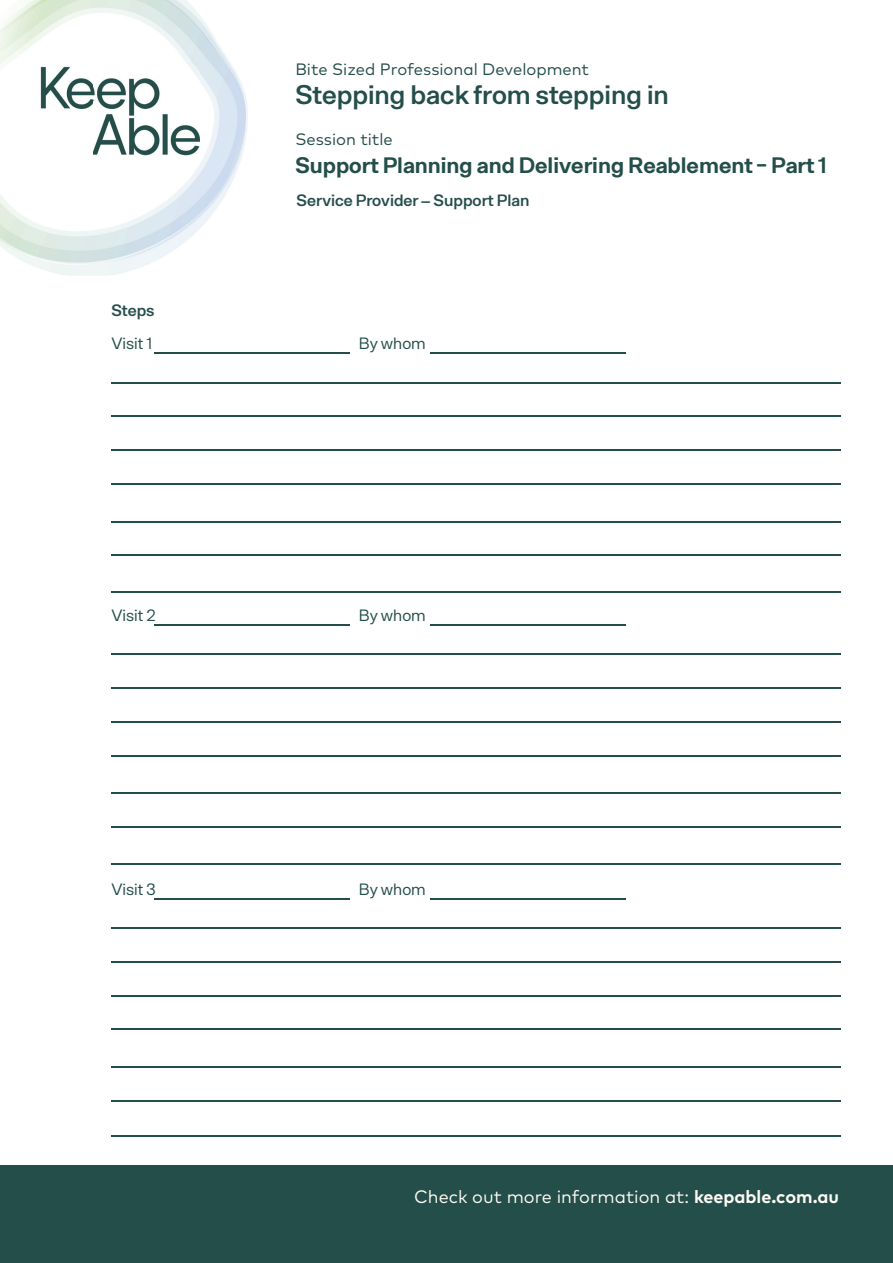
<style>
.page{position:relative;width:893px;height:1263px;background:#fff}
.page>*{position:absolute;margin:0;border:0;box-sizing:border-box;transform-origin:0 0}
.t1{font:600 27px "Arbeit";color:#244e4a}
.t2{font:700 22.5px "Arbeit";color:#244e4a}
.t3{font:18px "Mark Pro";color:#fefaf4}
.t4{font:16.5px "Mark Pro";color:#244e4a}
.t5{font:16.5px "Arbeit";color:#244e4a}
.t6{font:600 16.5px "Arbeit";color:#244e4a}
.s1{font-weight:700}
</style>
<div class="page">
<div style="left:1px;top:1165px;width:892px;height:98px;background:#244e4a"></div>
<img style="left:0;top:0;width:248px;height:276px">
<img style="left:40px;top:67px;width:160px;height:88px">
<hr style="left:111px;top:382px;width:729px;height:1px;background:#244e4a">
<hr style="left:111px;top:653px;width:729px;height:2px;background:#244e4a">
<hr style="left:111px;top:927px;width:729px;height:2px;background:#244e4a">
<hr style="left:111px;top:450px;width:729px;height:1px;background:#244e4a">
<hr style="left:111px;top:721px;width:729px;height:2px;background:#244e4a">
<hr style="left:111px;top:995px;width:729px;height:1px;background:#244e4a">
<hr style="left:111px;top:521px;width:729px;height:1px;background:#244e4a">
<hr style="left:111px;top:793px;width:729px;height:1px;background:#244e4a">
<hr style="left:111px;top:1066px;width:729px;height:2px;background:#244e4a">
<hr style="left:111px;top:415px;width:729px;height:2px;background:#244e4a">
<hr style="left:111px;top:687px;width:729px;height:2px;background:#244e4a">
<hr style="left:111px;top:961px;width:729px;height:1px;background:#244e4a">
<hr style="left:111px;top:483px;width:729px;height:2px;background:#244e4a">
<hr style="left:111px;top:755px;width:729px;height:1px;background:#244e4a">
<hr style="left:111px;top:1028px;width:729px;height:2px;background:#244e4a">
<hr style="left:111px;top:554px;width:729px;height:2px;background:#244e4a">
<hr style="left:111px;top:591px;width:729px;height:2px;background:#244e4a">
<hr style="left:111px;top:826px;width:729px;height:2px;background:#244e4a">
<hr style="left:111px;top:863px;width:729px;height:2px;background:#244e4a">
<hr style="left:111px;top:1100px;width:729px;height:1px;background:#244e4a">
<hr style="left:111px;top:1135px;width:729px;height:2px;background:#244e4a">
<hr style="left:154px;top:353px;width:196px;height:1px;background:#244e4a">
<hr style="left:154px;top:624px;width:196px;height:2px;background:#244e4a">
<hr style="left:154px;top:898px;width:196px;height:1px;background:#244e4a">
<hr style="left:430px;top:353px;width:195px;height:1px;background:#244e4a">
<hr style="left:430px;top:624px;width:195px;height:2px;background:#244e4a">
<hr style="left:430px;top:898px;width:195px;height:1px;background:#244e4a">
<p class="t4" style="left:295px;top:57px;width:295px">Bite Sized Professional Development</p>
<p class="t1" style="left:295px;top:79px;width:375px">Stepping back from stepping in</p>
<p class="t4" style="left:295px;top:127px;width:99px">Session title</p>
<p class="t2" style="left:295px;top:151px;width:533px">Support Planning and Delivering Reablement - Part 1</p>
<p class="t6" style="left:297px;top:190px;width:234px">Service Provider – Support Plan</p>
<p class="t6" style="left:111px;top:300px;width:45px">Steps</p>
<p class="t5" style="left:111px;top:334px;width:43px">Visit 1</p>
<p class="t5" style="left:359px;top:334px;width:68px">By whom</p>
<p class="t5" style="left:111px;top:606px;width:46px">Visit 2</p>
<p class="t5" style="left:359px;top:606px;width:68px">By whom</p>
<p class="t5" style="left:111px;top:879px;width:46px">Visit 3</p>
<p class="t5" style="left:359px;top:879px;width:68px">By whom</p>
<p class="t3" style="left:414px;top:1183px;width:426px">Check out more information at: <span class="s1">keepable.com.au</span></p>
</div>
